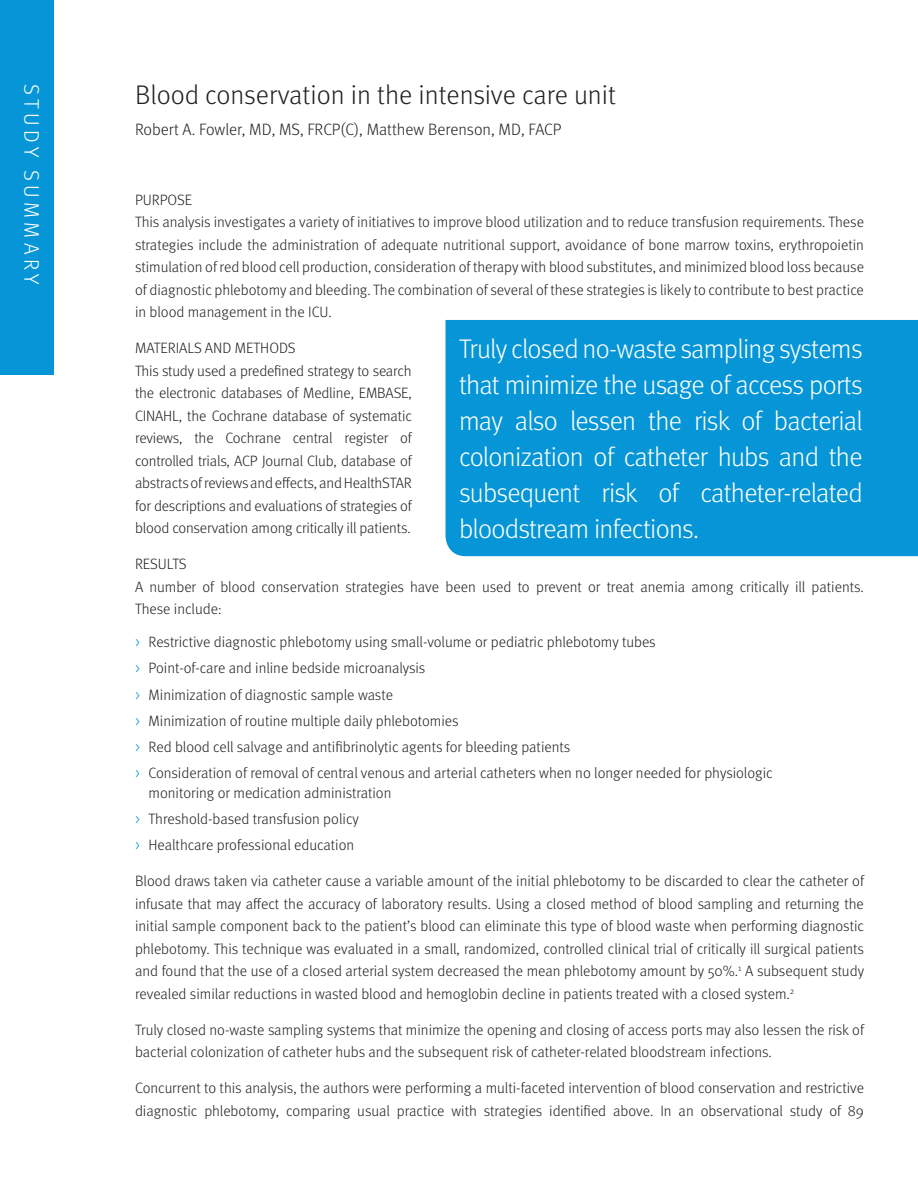
<style>
.page{position:relative;width:918px;height:1188px;background:#fff}
.page>*{position:absolute;margin:0;border:0;box-sizing:border-box;transform-origin:0 0}
.quote_box_01_right{font:300 27px/36px "Meta OT";letter-spacing:-.025em;color:#fff;text-align:justify}
.headline_01{font:300 27px "Meta OT";color:#231f20}
.t1{font:300 21px "Meta OT";letter-spacing:.21em;color:#fff}
.report_line_01{font:300 16.5px "Meta OT";color:#231f20}
.body_01{font:300 15px/22.5px "Meta OT";color:#231f20}
.sub_header_01{font:300 15px "Meta OT";color:#231f20}
.s1{color:#089ad9}
</style>
<div class="page">
<div style="left:0;top:0;width:54px;height:375px;background:#0696d7"></div>
<div style="left:446px;top:320px;width:472px;height:236px;background:#0696d7"></div>
<h2 class="t1" style="left:44px;top:84px;width:202px;rotate:90deg">STUDY SUMMARY</h2>
<p class="headline_01" style="left:135px;top:79px;width:482px">Blood conservation in the intensive care unit</p>
<p class="report_line_01" style="left:135px;top:119px;width:428px">Robert A. Fowler, MD, MS, FRCP(C), Matthew Berenson, MD, FACP</p>
<p class="sub_header_01" style="left:135px;top:191px;width:59px">PURPOSE</p>
<p class="body_01" style="left:135px;top:211px;width:731px;text-align:justify">This analysis investigates a variety of initiatives to improve blood utilization and to reduce transfusion requirements. These strategies include the administration of adequate nutritional support, avoidance of bone marrow toxins, erythropoietin stimulation of red blood cell production, consideration of therapy with blood substitutes, and minimized blood loss because of diagnostic phlebotomy and bleeding. The combination of several of these strategies is likely to contribute to best practice in blood management in the ICU.</p>
<p class="sub_header_01" style="left:135px;top:339px;width:162px">MATERIALS AND METHODS</p>
<p class="body_01" style="left:135px;top:359px;width:278px;text-align:justify">This study used a predefined strategy to search the electronic databases of Medline, EMBASE, CINAHL, the Cochrane database of systematic reviews, the Cochrane central register of controlled trials, ACP Journal Club, database of abstracts of reviews and effects, and HealthSTAR for descriptions and evaluations of strategies of blood conservation among critically ill patients.</p>
<p class="sub_header_01" style="left:135px;top:555px;width:53px">RESULTS</p>
<p class="body_01" style="left:135px;top:575px;width:730px">A number of blood conservation strategies have been used to prevent or treat anemia among critically ill patients.<br>These include:</p>
<p class="body_01" style="left:135px;top:631px;width:522px"><span class="s1">&gt;</span> Restrictive diagnostic phlebotomy using small-volume or pediatric phlebotomy tubes</p>
<p class="body_01" style="left:135px;top:657px;width:292px"><span class="s1">&gt;</span> Point-of-care and inline bedside microanalysis</p>
<p class="body_01" style="left:135px;top:683px;width:259px"><span class="s1">&gt;</span> Minimization of diagnostic sample waste</p>
<p class="body_01" style="left:135px;top:710px;width:325px"><span class="s1">&gt;</span> Minimization of routine multiple daily phlebotomies</p>
<p class="body_01" style="left:135px;top:736px;width:437px"><span class="s1">&gt;</span> Red blood cell salvage and antifibrinolytic agents for bleeding patients</p>
<p class="body_01" style="left:148px;top:764px;width:626px;line-height:19.5px;text-indent:-14px"><span class="s1">&gt;</span> Consideration of removal of central venous and arterial catheters when no longer needed for physiologic monitoring or medication administration</p>
<p class="body_01" style="left:135px;top:808px;width:225px"><span class="s1">&gt;</span> Threshold-based transfusion policy</p>
<p class="body_01" style="left:135px;top:834px;width:221px"><span class="s1">&gt;</span> Healthcare professional education</p>
<p class="body_01" style="left:135px;top:870px;width:731px;text-align:justify">Blood draws taken via catheter cause a variable amount of the initial phlebotomy to be discarded to clear the catheter of infusate that may affect the accuracy of laboratory results. Using a closed method of blood sampling and returning the initial sample component back to the patient’s blood can eliminate this type of blood waste when performing diagnostic phlebotomy. This technique was evaluated in a small, randomized, controlled clinical trial of critically ill surgical patients and found that the use of a closed arterial system decreased the mean phlebotomy amount by 50%.<sup>1</sup> A subsequent study revealed similar reductions in wasted blood and hemoglobin decline in patients treated with a closed system.<sup>2</sup></p>
<p class="body_01" style="left:135px;top:1019px;width:731px">Truly closed no-waste sampling systems that minimize the opening and closing of access ports may also lessen the risk of bacterial colonization of catheter hubs and the subsequent risk of catheter-related bloodstream infections.</p>
<p class="body_01" style="left:135px;top:1077px;width:731px">Concurrent to this analysis, the authors were performing a multi-faceted intervention of blood conservation and restrictive diagnostic phlebotomy, comparing usual practice with strategies identified above. In an observational study of 89</p>
<p class="quote_box_01_right" style="left:459px;top:331px;width:405px">Truly closed no-waste sampling systems that minimize the usage of access ports may also lessen the risk of bacterial colonization of catheter hubs and the subsequent risk of catheter-related bloodstream infections.</p>
</div>
